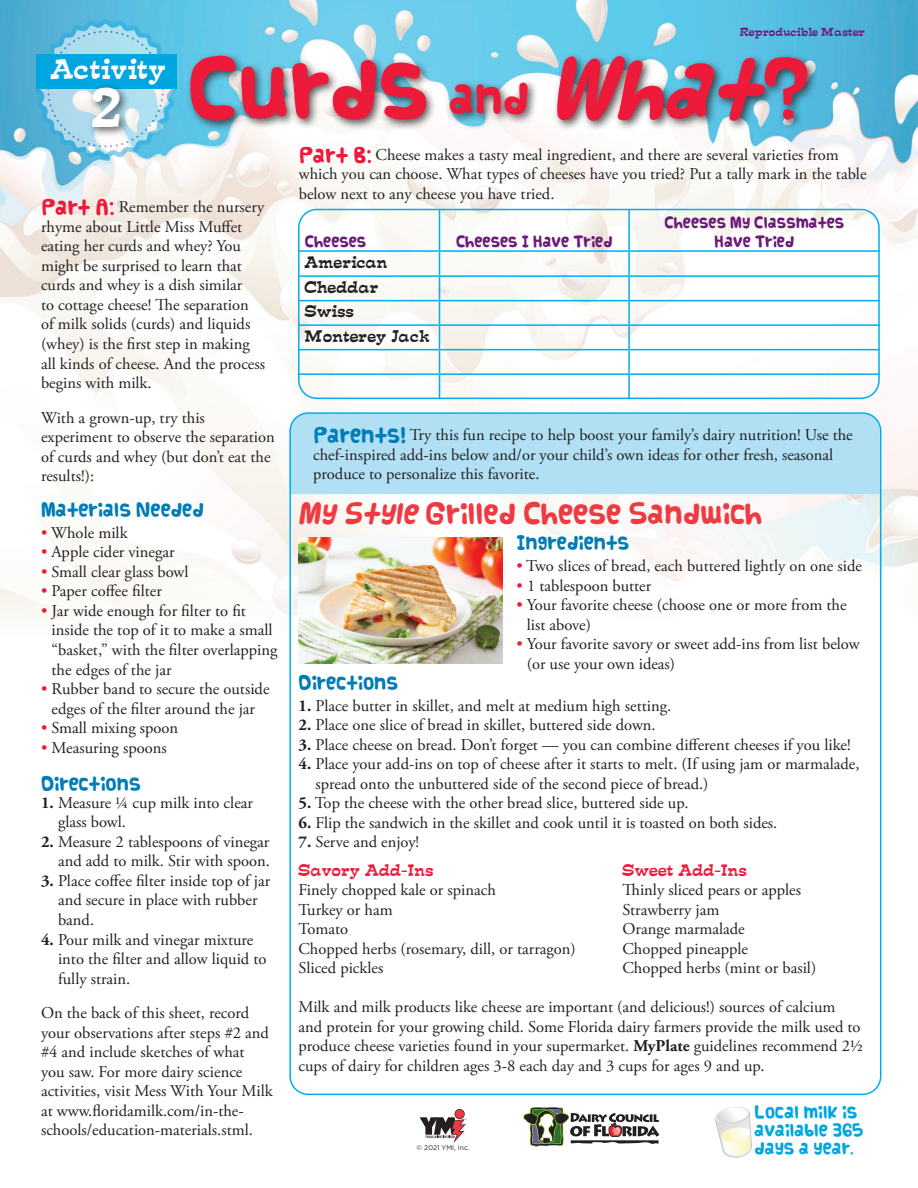
<style>
.page{position:relative;width:918px;height:1188px;background:#fff}
.page>*{position:absolute;margin:0;border:0;box-sizing:border-box;transform-origin:0 0}
.t1{font:64.5px "Vanilla";letter-spacing:-.01em;color:#ed1a3a}
.t2{font:49.5px "Mirisch";color:#fff}
.t3{font:25.5px "Mirisch";color:#fff}
.t4{font:22.5px "Vanilla";color:#ee3a41}
.t5{font:16.5px/19.5px "Adobe Garamond Pro";color:#231f20}
.t6{font:15px "Vanilla";color:#007cb6}
.t7{font:15px/24.8px "Mirisch";color:#231f20}
.t8{font:15px "Mirisch";color:#ed1a3a}
.t9{font:13.5px/18px "Vanilla";color:#00a6e0}
.t10{font:12px/19.5px "Vanilla";color:#6b1a78;text-align:center}
.t11{font:10.5px "Mirisch";color:#6b1a78}
.t12{font:6.75px "Gotham";color:#231f20}
.s1{font-size:34.5px}
.s2{font-style:italic}
.s3{font-family:"Vanilla";color:#ed1a3a}
.s4{color:#ed1a3a}
.s5{font-family:"Adobe Garamond";font-weight:700}
.s6{font-family:"Vanilla";color:#007cb6}
</style>
<div class="page">
<img style="left:0;top:0;width:918px;height:733px">
<svg style="left:455px;top:1109px;width:10px;height:10px"></svg>
<div style="left:455px;top:1110px;width:9px;height:8px;background:#ee3a41;border-radius:50%"></div>
<svg style="left:420px;top:1117px;width:47px;height:26px"></svg>
<div style="left:186px;top:51px;width:632px;height:81px;background:#231f20;opacity:.75"></div>
<svg style="left:714px;top:1107px;width:38px;height:51px"></svg>
<svg style="left:34px;top:17px;width:143px;height:144px;background:#8acce5"></svg>
<div style="left:37px;top:54px;width:140px;height:35px;background:#00a6e0"></div>
<div style="left:87px;top:82px;width:43px;height:56px;background:#231f20;opacity:.75"></div>
<img style="left:0;top:108px;width:8px;height:263px">
<div style="left:289px;top:413px;width:591px;height:81px;background:#b1dff4"></div>
<img style="left:298px;top:538px;width:205px;height:125px">
<svg style="left:523px;top:1107px;width:136px;height:40px"></svg>
<hr style="left:439px;top:210px;width:1px;height:40px;background:#00aeef">
<hr style="left:628px;top:210px;width:2px;height:40px;background:#00aeef">
<hr style="left:299px;top:250px;width:141px;height:2px;background:#00aeef">
<hr style="left:440px;top:250px;width:189px;height:2px;background:#00aeef">
<hr style="left:629px;top:250px;width:251px;height:2px;background:#00aeef">
<hr style="left:628px;top:252px;width:2px;height:23px;background:#00aeef">
<hr style="left:299px;top:275px;width:141px;height:2px;background:#00aeef">
<hr style="left:440px;top:275px;width:189px;height:2px;background:#00aeef">
<hr style="left:629px;top:275px;width:251px;height:2px;background:#00aeef">
<hr style="left:628px;top:277px;width:2px;height:23px;background:#00aeef">
<hr style="left:299px;top:300px;width:141px;height:1px;background:#00aeef">
<hr style="left:440px;top:300px;width:189px;height:1px;background:#00aeef">
<hr style="left:629px;top:300px;width:251px;height:1px;background:#00aeef">
<hr style="left:628px;top:301px;width:2px;height:23px;background:#00aeef">
<hr style="left:299px;top:324px;width:141px;height:2px;background:#00aeef">
<hr style="left:440px;top:324px;width:189px;height:2px;background:#00aeef">
<hr style="left:629px;top:324px;width:251px;height:2px;background:#00aeef">
<hr style="left:628px;top:326px;width:2px;height:23px;background:#00aeef">
<hr style="left:299px;top:349px;width:141px;height:1px;background:#00aeef">
<hr style="left:440px;top:349px;width:189px;height:1px;background:#00aeef">
<hr style="left:629px;top:349px;width:251px;height:1px;background:#00aeef">
<hr style="left:628px;top:350px;width:2px;height:23px;background:#00aeef">
<hr style="left:299px;top:373px;width:141px;height:2px;background:#00aeef">
<hr style="left:440px;top:373px;width:189px;height:2px;background:#00aeef">
<svg style="left:439px;top:252px;width:1px;height:144px"></svg>
<hr style="left:629px;top:373px;width:251px;height:2px;background:#00aeef">
<hr style="left:628px;top:375px;width:2px;height:24px;background:#00aeef">
<div style="left:298px;top:209px;width:582px;height:190px;border:2px solid #00aeef;border-radius:18px"></div>
<h3 class="t3" style="left:51px;top:57px;width:118px">Activity</h3>
<h2 class="t2" style="left:89px;top:83px;width:34px">2</h2>
<p class="t11" style="left:740px;top:27px;width:127px">Reproducible Master</p>
<h1 class="t1" style="left:188px;top:54px;width:624px">Curds <span class="s1">and</span> <span class="s2">What</span>?</h1>
<p class="t5" style="left:41px;top:198px;width:226px"><span class="s3">Part A:</span> Remember the nursery rhyme about Little Miss Muffet eating her curds and whey? You might be surprised to learn that curds and whey is a dish similar<br>to cottage cheese! The separation of milk solids (curds) and liquids (whey) is the first step in making all kinds of cheese. And the process begins with milk.</p>
<p class="t5" style="left:41px;top:408px;width:235px">With a grown-up, try this experiment to observe the separation of curds and whey (but don’t eat the results!):</p>
<p class="t6" style="left:41px;top:501px;width:164px">Materials Needed</p>
<p class="t5" style="left:41px;top:524px;width:88px"><span class="s4">•</span> Whole milk</p>
<p class="t5" style="left:41px;top:543px;width:135px"><span class="s4">•</span> Apple cider vinegar</p>
<p class="t5" style="left:41px;top:563px;width:149px"><span class="s4">•</span> Small clear glass bowl</p>
<p class="t5" style="left:41px;top:582px;width:122px"><span class="s4">•</span> Paper coffee filter</p>
<p class="t5" style="left:52px;top:602px;width:227px;text-indent:-11px"><span class="s4">•</span> Jar wide enough for filter to fit inside the top of it to make a small “basket,” with the filter overlapping the edges of the jar</p>
<p class="t5" style="left:41px;top:680px;width:230px;text-align:center"><span class="s4">•</span> Rubber band to secure the outside edges of the filter around the jar</p>
<p class="t5" style="left:41px;top:719px;width:139px"><span class="s4">•</span> Small mixing spoon</p>
<p class="t5" style="left:41px;top:738px;width:127px"><span class="s4">•</span> Measuring spoons</p>
<p class="t6" style="left:41px;top:776px;width:101px">Directions</p>
<p class="t5" style="left:58px;top:794px;width:196px;text-indent:-17px"><span class="s5">1.</span> Measure ¼ cup milk into clear glass bowl.</p>
<p class="t5" style="left:41px;top:833px;width:231px;text-align:right"><span class="s5">2.</span> Measure 2 tablespoons of vinegar and add to milk. Stir with spoon.</p>
<p class="t5" style="left:58px;top:872px;width:214px;text-indent:-17px"><span class="s5">3.</span> Place coffee filter inside top of jar and secure in place with rubber band.</p>
<p class="t5" style="left:58px;top:930px;width:210px;text-indent:-17px"><span class="s5">4.</span> Pour milk and vinegar mixture into the filter and allow liquid to fully strain.</p>
<p class="t5" style="left:41px;top:1004px;width:233px">On the back of this sheet, record your observations after steps #2 and #4 and include sketches of what<br>you saw. For more dairy science activities, visit Mess With Your Milk at www.floridamilk.com/in-the&shy;schools/education-materials.stml.</p>
<p class="t5" style="left:299px;top:145px;width:569px"><span class="s3">Part B:</span> Cheese makes a tasty meal ingredient, and there are several varieties from which you can choose. What types of cheeses have you tried? Put a tally mark in the table below next to any cheese you have tried.</p>
<p class="t10" style="left:305px;top:232px;width:63px">Cheeses</p>
<p class="t10" style="left:456px;top:232px;width:158px">Cheeses I Have Tried</p>
<p class="t7" style="left:305px;top:251px;width:127px">American<br>Cheddar<br>Swiss<br>Monterey Jack</p>
<p class="t10" style="left:665px;top:212px;width:181px">Cheeses My Classmates<br>Have Tried</p>
<p class="t5" style="left:313px;top:426px;width:541px"><span class="s6">Parents!</span> Try this fun recipe to help boost your family’s dairy nutrition! Use the chef-inspired add-ins below and/or your child’s own ideas for other fresh, seasonal produce to personalize this favorite.</p>
<h3 class="t4" style="left:298px;top:502px;width:465px"><span class="s2">My Style</span> Grilled Cheese Sandwich</h3>
<p class="t6" style="left:516px;top:535px;width:114px">Ingredients</p>
<p class="t5" style="left:516px;top:557px;width:347px"><span class="s4">•</span> Two slices of bread, each buttered lightly on one side</p>
<p class="t5" style="left:516px;top:576px;width:136px"><span class="s4">•</span> 1 tablespoon butter</p>
<p class="t5" style="left:527px;top:596px;width:321px;text-indent:-10px"><span class="s4">•</span> Your favorite cheese (choose one or more from the list above)</p>
<p class="t5" style="left:527px;top:635px;width:334px;text-indent:-10px"><span class="s4">•</span> Your favorite savory or sweet add-ins from list below (or use your own ideas)</p>
<p class="t6" style="left:298px;top:674px;width:101px">Directions</p>
<p class="t5" style="left:298px;top:696px;width:374px"><span class="s5">1.</span> Place butter in skillet, and melt at medium high setting.</p>
<p class="t5" style="left:298px;top:716px;width:359px"><span class="s5">2.</span> Place one slice of bread in skillet, buttered side down.</p>
<p class="t5" style="left:298px;top:735px;width:554px"><span class="s5">3.</span> Place cheese on bread. Don’t forget — you can combine different cheeses if you like!</p>
<p class="t5" style="left:315px;top:755px;width:546px;text-indent:-17px"><span class="s5">4.</span> Place your add-ins on top of cheese after it starts to melt. (If using jam or marmalade, spread onto the unbuttered side of the second piece of bread.)</p>
<p class="t5" style="left:298px;top:794px;width:392px"><span class="s5">5.</span> Top the cheese with the other bread slice, buttered side up.</p>
<p class="t5" style="left:298px;top:813px;width:480px"><span class="s5">6.</span> Flip the sandwich in the skillet and cook until it is toasted on both sides.</p>
<p class="t5" style="left:298px;top:833px;width:122px"><span class="s5">7.</span> Serve and enjoy!</p>
<p class="t8" style="left:298px;top:863px;width:137px">Savory Add-Ins</p>
<p class="t8" style="left:622px;top:863px;width:126px">Sweet Add-Ins</p>
<p class="t5" style="left:298px;top:881px;width:199px">Finely chopped kale or spinach</p>
<p class="t5" style="left:622px;top:881px;width:180px">Thinly sliced pears or apples</p>
<p class="t5" style="left:298px;top:900px;width:96px">Turkey or ham</p>
<p class="t5" style="left:622px;top:900px;width:98px">Strawberry jam</p>
<p class="t5" style="left:298px;top:920px;width:51px">Tomato</p>
<p class="t5" style="left:623px;top:920px;width:124px">Orange marmalade</p>
<p class="t5" style="left:298px;top:939px;width:279px">Chopped herbs (rosemary, dill, or tarragon)</p>
<p class="t5" style="left:622px;top:939px;width:127px">Chopped pineapple</p>
<p class="t5" style="left:298px;top:959px;width:86px">Sliced pickles</p>
<p class="t5" style="left:622px;top:959px;width:195px">Chopped herbs (mint or basil)</p>
<p class="t5" style="left:298px;top:998px;width:566px">Milk and milk products like cheese are important (and delicious!) sources of calcium and protein for your growing child. Some Florida dairy farmers provide the milk used to produce cheese varieties found in your supermarket. <span class="s5">MyPlate</span> guidelines recommend 2½ cups of dairy for children ages 3-8 each day and 3 cups for ages 9 and up.</p>
<p class="t12" style="left:417px;top:1143px;width:54px">© 2021 YMI, Inc.</p>
<p class="t9" style="left:754px;top:1103px;width:110px">Local milk is available 365 days a year.</p>
</div>
